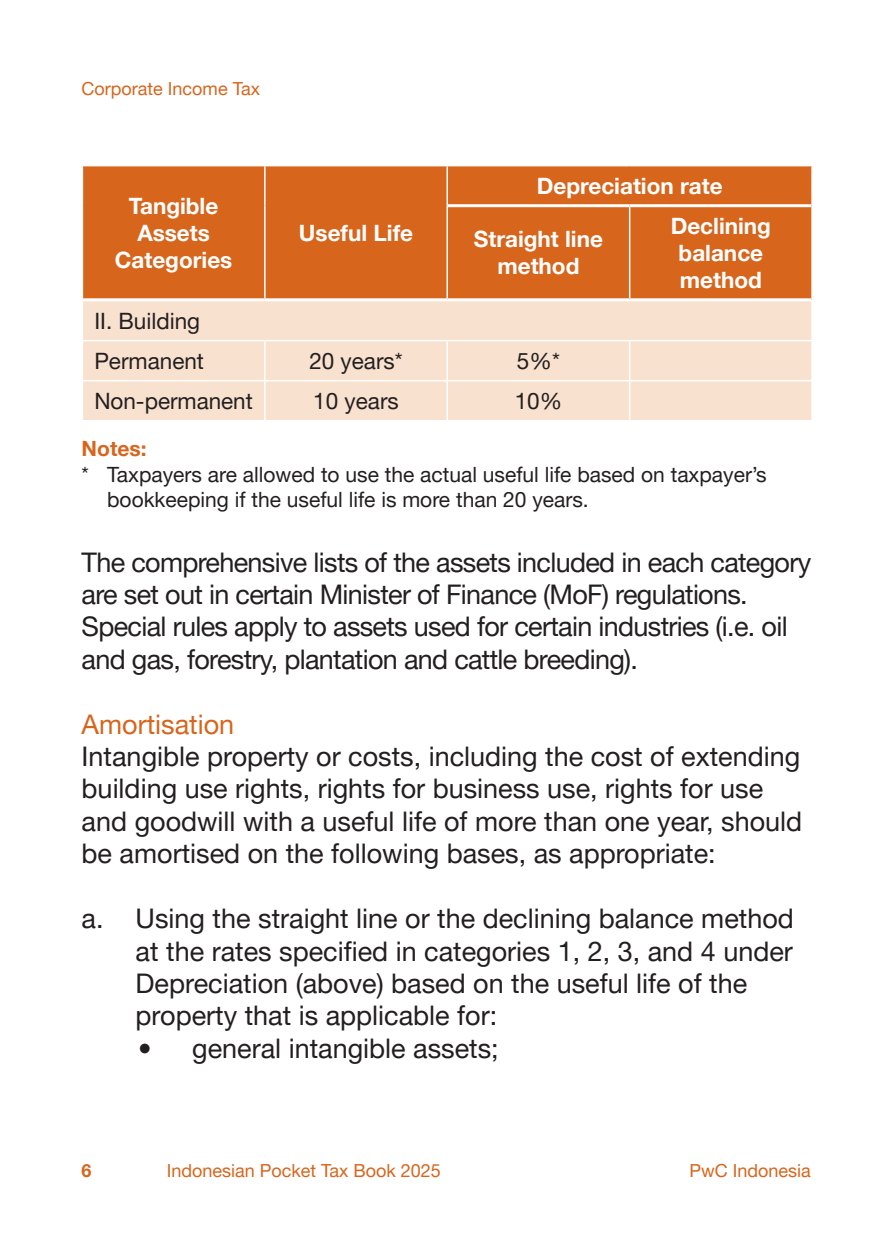
<style>
.page{position:relative;width:893px;height:1259px;background:#fff}
.page>*{position:absolute;margin:0;border:0;box-sizing:border-box;transform-origin:0 0}
.t1{font:27px/32.4px "Helvetica Neue LT Pro";color:#231f20}
.t2{font:27px/32.4px "Helvetica Neue LT Pro";letter-spacing:-.025em;color:#231f20}
.t3{font:27px "Helvetica Neue LT Pro";color:#d8651c}
.t4{font:700 22.5px/27px "Helvetica Neue LT Pro";color:#fff;text-align:center}
.t5{font:22.5px "Helvetica Neue LT Pro";color:#231f20}
.t6{font:21px/25.2px "Helvetica Neue LT Pro";color:#231f20}
.t7{font:700 21px "Helvetica Neue LT Pro";color:#d8651c}
.t8{font:18px "Helvetica Neue LT Pro";color:#d8651c}
.t9{font:700 18px "Helvetica Neue LT Pro";color:#d8651c}
</style>
<div class="page">
<div style="left:83px;top:166px;width:728px;height:132px;background:#d8651c"></div>
<div style="left:83px;top:301px;width:728px;height:119px;background:#f9e1cf"></div>
<hr style="left:264px;top:166px;width:2px;height:40px;background:#fff">
<hr style="left:264px;top:206px;width:2px;height:92px;background:#fff">
<hr style="left:446px;top:166px;width:2px;height:40px;background:#fff">
<hr style="left:446px;top:206px;width:2px;height:92px;background:#fff">
<hr style="left:629px;top:207px;width:1px;height:91px;background:#fff">
<hr style="left:448px;top:204px;width:182px;height:3px;background:#fff">
<hr style="left:630px;top:204px;width:181px;height:3px;background:#fff">
<hr style="left:264px;top:341px;width:2px;height:39px;background:#fff">
<hr style="left:446px;top:341px;width:2px;height:39px;background:#fff">
<hr style="left:629px;top:341px;width:1px;height:39px;background:#fff">
<hr style="left:264px;top:381px;width:2px;height:39px;background:#fff">
<hr style="left:446px;top:381px;width:2px;height:39px;background:#fff">
<hr style="left:629px;top:381px;width:1px;height:39px;background:#fff">
<hr style="left:82px;top:340px;width:183px;height:1px;background:#fff">
<hr style="left:265px;top:340px;width:182px;height:1px;background:#fff">
<hr style="left:447px;top:340px;width:183px;height:1px;background:#fff">
<hr style="left:630px;top:340px;width:183px;height:1px;background:#fff">
<hr style="left:82px;top:380px;width:183px;height:1px;background:#fff">
<hr style="left:265px;top:380px;width:182px;height:1px;background:#fff">
<hr style="left:447px;top:380px;width:183px;height:1px;background:#fff">
<hr style="left:630px;top:380px;width:183px;height:1px;background:#fff">
<p class="t8" style="left:82px;top:77px;width:180px">Corporate Income Tax</p>
<p class="t4" style="left:115px;top:192px;width:119px">Tangible<br>Assets<br>Categories</p>
<p class="t4" style="left:299px;top:219px;width:116px">Useful Life</p>
<p class="t4" style="left:537px;top:172px;width:187px">Depreciation rate</p>
<p class="t4" style="left:474px;top:225px;width:131px">Straight line method</p>
<p class="t4" style="left:671px;top:212px;width:102px">Declining balance method</p>
<p class="t5" style="left:94px;top:307px;width:107px">II. Building</p>
<p class="t5" style="left:94px;top:347px;width:111px">Permanent</p>
<p class="t5" style="left:309px;top:347px;width:95px">20 years*</p>
<p class="t5" style="left:517px;top:347px;width:44px">5%*</p>
<p class="t5" style="left:94px;top:387px;width:160px">Non-permanent</p>
<p class="t5" style="left:313px;top:387px;width:87px">10 years</p>
<p class="t5" style="left:515px;top:387px;width:49px">10%</p>
<p class="t7" style="left:82px;top:436px;width:66px">Notes:</p>
<p class="t6" style="left:107px;top:461px;width:661px;text-indent:-26px">* Taxpayers are allowed to use the actual useful life based on taxpayer’s bookkeeping if the useful life is more than 20 years.</p>
<p class="t2" style="left:82px;top:545px;width:731px">The comprehensive lists of the assets included in each category are set out in certain Minister of Finance (MoF) regulations.<br>Special rules apply to assets used for certain industries (i.e. oil and gas, forestry, plantation and cattle breeding).</p>
<p class="t3" style="left:82px;top:707px;width:154px">Amortisation</p>
<p class="t1" style="left:82px;top:739px;width:722px">Intangible property or costs, including the cost of extending building use rights, rights for business use, rights for use and goodwill with a useful life of more than one year, should be amortised on the following bases, as appropriate:</p>
<p class="t1" style="left:136px;top:901px;width:660px;text-indent:-54px">a. Using the straight line or the declining balance method at the rates specified in categories 1, 2, 3, and 4 under Depreciation (above) based on the useful life of the property that is applicable for:</p>
<p class="t1" style="left:138px;top:1031px;width:362px">• general intangible assets;</p>
<p class="t9" style="left:82px;top:1159px;width:12px">6</p>
<p class="t8" style="left:167px;top:1159px;width:276px">Indonesian Pocket Tax Book 2025</p>
<p class="t8" style="left:689px;top:1159px;width:123px">PwC Indonesia</p>
</div>
